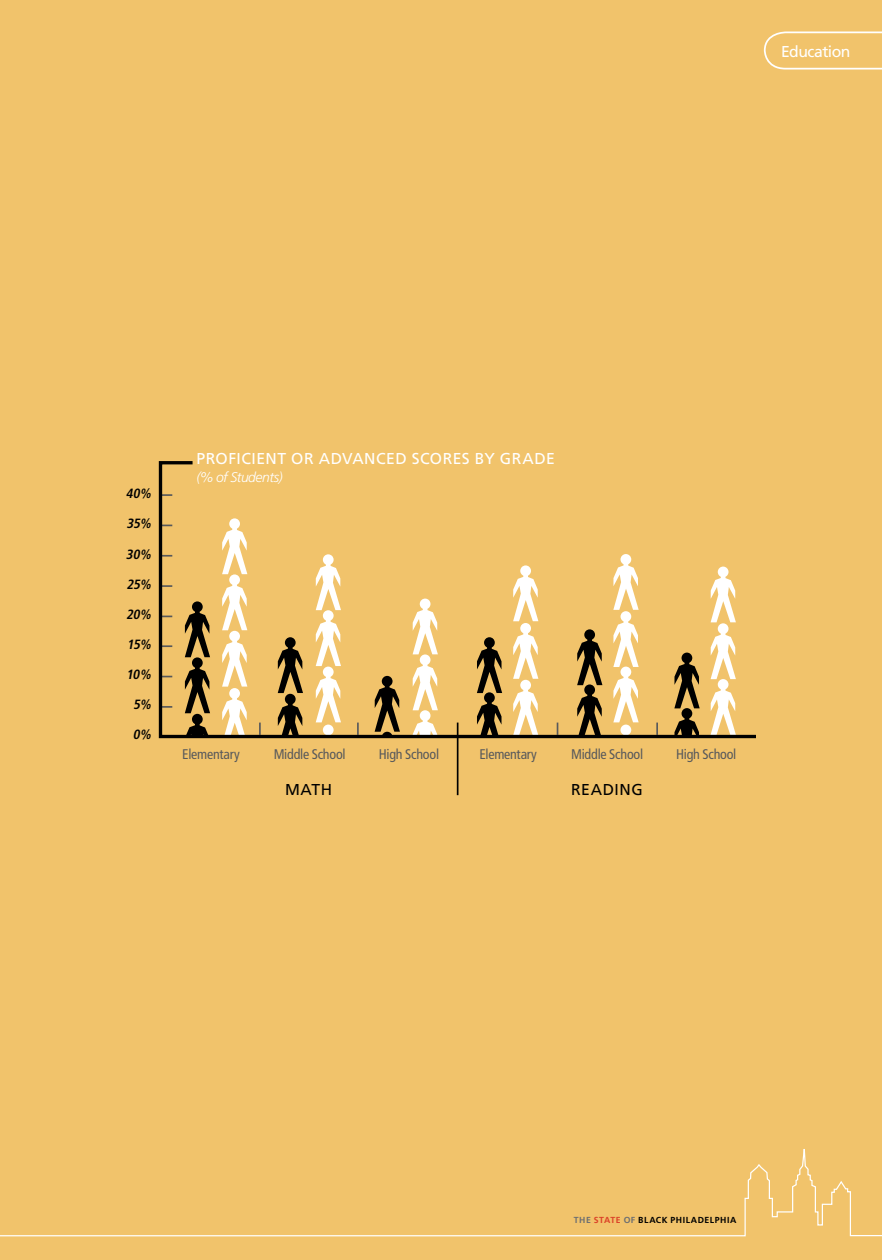
<style>
.page{position:relative;width:882px;height:1260px;background:#f1c36b}
.page>*{position:absolute;margin:0;border:0;box-sizing:border-box;transform-origin:0 0}
.t1{font:15.75px "Frutiger";letter-spacing:-.02em;color:#fff}
.t2{font:15.75px "Frutiger";color:#000}
.t3{font:condensed 14px "Frutiger";letter-spacing:-.02em;color:#58595b}
.t4{font:italic 300 14px "Frutiger";letter-spacing:-.035em;color:#fff}
.t5{font:italic 700 condensed 13.3px "Frutiger";color:#000}
.t6{font:700 8.75px "Frutiger";letter-spacing:.06em;color:#000}
.s1{color:#6d6f71}
.s2{color:#db4228}
</style>
<div class="page">
<svg style="left:763px;top:31px;width:119px;height:39px"></svg>
<svg style="left:0;top:1149px;width:882px;height:88px"></svg>
<hr style="left:457px;top:723px;width:1px;height:72px;background:#000">
<svg style="left:158px;top:461px;width:598px;height:279px"></svg>
<p class="t1" style="left:781px;top:42px;width:71px">EDUCATION</p>
<p class="t5" style="left:126px;top:486px;width:30px">40%</p>
<p class="t5" style="left:126px;top:516px;width:29px">35%</p>
<p class="t5" style="left:126px;top:546px;width:29px">30%</p>
<p class="t5" style="left:126px;top:576px;width:29px">25%</p>
<p class="t5" style="left:126px;top:606px;width:29px">20%</p>
<p class="t5" style="left:127px;top:636px;width:29px">15%</p>
<p class="t5" style="left:126px;top:667px;width:29px">10%</p>
<p class="t5" style="left:133px;top:697px;width:22px">5%</p>
<p class="t5" style="left:133px;top:727px;width:23px">0%</p>
<p class="t1" style="left:196px;top:449px;width:40px">PROFICIE</p>
<p class="t1" style="left:266px;top:449px;width:122px">NT OR ADVANCED</p>
<p class="t1" style="left:412px;top:449px;width:41px">SCORES</p>
<p class="t1" style="left:475px;top:449px;width:49px">BY GRADE</p>
<p class="t4" style="left:196px;top:469px;width:88px">(% of Students)</p>
<p class="t3" style="left:182px;top:746px;width:59px">Elementary</p>
<p class="t3" style="left:274px;top:746px;width:73px">Middle School</p>
<p class="t3" style="left:379px;top:746px;width:62px">High School</p>
<p class="t3" style="left:479px;top:746px;width:59px">Elementary</p>
<p class="t3" style="left:571px;top:746px;width:73px">Middle School</p>
<p class="t3" style="left:676px;top:746px;width:62px">High School</p>
<p class="t2" style="left:285px;top:780px;width:27px">MATH</p>
<p class="t2" style="left:571px;top:780px;width:10px">READI</p>
<p class="t2" style="left:619px;top:780px;width:25px">NG</p>
<p class="t6" style="left:574px;top:1215px;width:164px"><span class="s1">THE</span> <span class="s2">STATE</span> <span class="s1">OF</span> BLACK PHILADELPHIA</p>
</div>
